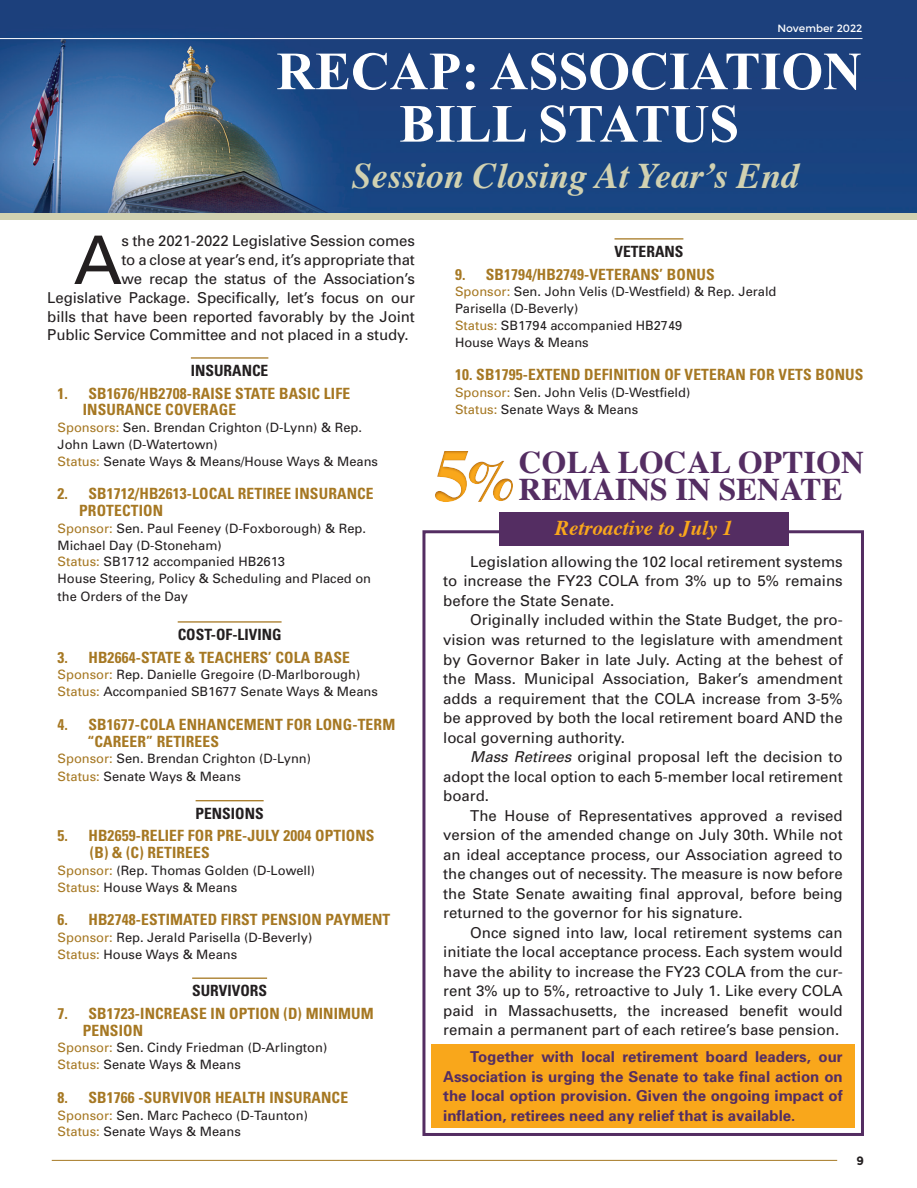
<style>
.page{position:relative;width:917px;height:1188px;background:#fff}
.page>*{position:absolute;margin:0;border:0;box-sizing:border-box;transform-origin:0 0}
.t1{font:66.9px "Univers";color:#231f20}
.t2{font:700 53.7px/52.3px "Times New Roman";color:#fff;text-align:center}
.t3{font:italic 700 36px "Times";color:#d1d1b1}
.t4{font:700 31.5px/27px "Times";letter-spacing:.005em;color:#542d62}
.t5{font:italic 700 21px "Times";color:#f9a71b}
.t6{font:700 condensed 15.45px/16.8px "Univers";letter-spacing:.01em;color:#a67823}
.t7{font:700 condensed 15.45px "Univers";color:#231f20}
.t8{font:15px/19.5px "Univers";color:#231f20;text-align:justify}
.t9{font:700 15px/19.5px "Univers";color:#542d62;text-align:justify}
.t10{font:12.9px/16.8px "Univers";color:#231f20}
.t11{font:700 12px "Montserrat";color:#231f20}
.t12{font:10.5px "Montserrat";color:#fff}
.s1{color:#a67823}
.s2{font-size:74.55px;color:#f9a71b}
.s3{font-size:58.5px;color:#f9a71b}
.s4{font-style:italic}
</style>
<div class="page">
<div style="left:431px;top:1044px;width:423px;height:83px;background:#f9a71b"></div>
<div style="left:422px;top:530px;width:441px;height:605px;border:3px solid #542d62"></div>
<img style="left:0;top:0;width:916px;height:214px">
<hr style="left:191px;top:357px;width:77px;height:1px;background:#a67823">
<hr style="left:178px;top:621px;width:103px;height:1px;background:#a67823">
<hr style="left:195px;top:799px;width:68px;height:2px;background:#a67823">
<hr style="left:192px;top:977px;width:75px;height:1px;background:#a67823">
<hr style="left:614px;top:238px;width:69px;height:1px;background:#a67823">
<div style="left:0;top:214px;width:916px;height:6px;background:#d1d1b1"></div>
<div style="left:499px;top:512px;width:289px;height:33px;background:#542d62"></div>
<div style="left:415px;top:404px;width:210px;height:128px;background:#542d62;opacity:.49"></div>
<hr style="left:0;top:38px;width:862px;height:1px;background:#fff">
<hr style="left:52px;top:1159px;width:784px;height:1px;background:#a67823">
<p class="t12" style="left:777px;top:23px;width:87px">November 2022</p>
<h2 class="t2" style="left:276px;top:44px;width:587px">RECAP: ASSOCIATION<br>BILL STATUS</h2>
<h3 class="t3" style="left:351px;top:142px;width:448px">Session Closing At Year’s End</h3>
<h1 class="t1" style="left:74px;top:218px;width:50px">A</h1>
<p class="t8" style="left:121px;top:231px;width:295px">s the 2021-2022 Legislative Session comes</p>
<p class="t8" style="left:121px;top:250px;width:295px">to a close at year’s end, it’s appropriate that</p>
<p class="t8" style="left:121px;top:268px;width:295px">we recap the status of the Association’s</p>
<p class="t8" style="left:47px;top:287px;width:369px">Legislative Package. Specifically, let’s focus on our</p>
<p class="t8" style="left:47px;top:306px;width:369px">bills that have been reported favorably by the Joint</p>
<p class="t8" style="left:47px;top:325px;width:362px">Public Service Committee and not placed in a study.</p>
<p class="t7" style="left:191px;top:361px;width:79px">INSURANCE</p>
<p class="t6" style="left:83px;top:384px;width:269px;text-indent:-25px">1. SB1676/HB2708-RAISE STATE BASIC LIFE<br>INSURANCE COVERAGE</p>
<p class="t10" style="left:58px;top:419px;width:322px"><span class="s1">Sponsors:</span> Sen. Brendan Crighton (D-Lynn) &amp; Rep.<br>John Lawn (D-Watertown)<br><span class="s1">Status:</span> Senate Ways &amp; Means/House Ways &amp; Means</p>
<p class="t6" style="left:79px;top:485px;width:296px;text-indent:-22px">2. SB1712/HB2613-LOCAL RETIREE INSURANCE<br>PROTECTION</p>
<p class="t10" style="left:58px;top:519px;width:315px"><span class="s1">Sponsor:</span> Sen. Paul Feeney (D-Foxborough) &amp; Rep.<br>Michael Day (D-Stoneham)<br><span class="s1">Status:</span> SB1712 accompanied HB2613<br>House Steering, Policy &amp; Scheduling and Placed on</p>
<p class="t10" style="left:58px;top:588px;width:132px">the Orders of the Day</p>
<p class="t7" style="left:178px;top:625px;width:105px">COST-OF-LIVING</p>
<p class="t6" style="left:58px;top:648px;width:294px">3. HB2664-STATE &amp; TEACHERS’ COLA BASE</p>
<p class="t10" style="left:58px;top:666px;width:321px"><span class="s1">Sponsor:</span> Rep. Danielle Gregoire (D-Marlborough)<br><span class="s1">Status:</span> Accompanied SB1677 Senate Ways &amp; Means</p>
<p class="t6" style="left:87px;top:715px;width:309px;text-indent:-30px">4. SB1677-COLA ENHANCEMENT FOR LONG-TERM “CAREER” RETIREES</p>
<p class="t10" style="left:58px;top:749px;width:255px;line-height:18px"><span class="s1">Sponsor:</span> Sen. Brendan Crighton (D-Lynn)<br><span class="s1">Status:</span> Senate Ways &amp; Means</p>
<p class="t7" style="left:195px;top:803px;width:69px">PENSIONS</p>
<p class="t6" style="left:90px;top:827px;width:286px;text-indent:-32px">5. HB2659-RELIEF FOR PRE-JULY 2004 OPTIONS (B) &amp; (C) RETIREES</p>
<p class="t10" style="left:58px;top:861px;width:259px"><span class="s1">Sponsor:</span> (Rep. Thomas Golden (D-Lowell)<br><span class="s1">Status:</span> House Ways &amp; Means</p>
<p class="t6" style="left:58px;top:910px;width:334px">6. HB2748-ESTIMATED FIRST PENSION PAYMENT</p>
<p class="t10" style="left:58px;top:928px;width:256px"><span class="s1">Sponsor:</span> Rep. Jerald Parisella (D-Beverly)<br><span class="s1">Status:</span> House Ways &amp; Means</p>
<p class="t7" style="left:192px;top:980px;width:76px">SURVIVORS</p>
<p class="t6" style="left:83px;top:1004px;width:292px;text-indent:-25px">7. SB1723-INCREASE IN OPTION (D) MINIMUM<br>PENSION</p>
<p class="t10" style="left:58px;top:1038px;width:271px"><span class="s1">Sponsor:</span> Sen. Cindy Friedman (D-Arlington)<br><span class="s1">Status:</span> Senate Ways &amp; Means</p>
<p class="t6" style="left:58px;top:1088px;width:292px">8. SB1766 -SURVIVOR HEALTH INSURANCE</p>
<p class="t10" style="left:58px;top:1105px;width:252px"><span class="s1">Sponsor:</span> Sen. Marc Pacheco (D-Taunton)<br><span class="s1">Status:</span> Senate Ways &amp; Means</p>
<p class="t7" style="left:614px;top:242px;width:70px">VETERANS</p>
<p class="t6" style="left:455px;top:265px;width:261px">9. SB1794/HB2749-VETERANS’ BONUS</p>
<p class="t10" style="left:455px;top:283px;width:323px"><span class="s1">Sponsor:</span> Sen. John Velis (D-Westfield) &amp; Rep. Jerald<br>Parisella (D-Beverly)<br><span class="s1">Status:</span> SB1794 accompanied HB2749<br>House Ways &amp; Means</p>
<p class="t6" style="left:455px;top:366px;width:410px">10. SB1795-EXTEND DEFINITION OF VETERAN FOR VETS BONUS</p>
<p class="t10" style="left:455px;top:384px;width:237px"><span class="s1">Sponsor:</span> Sen. John Velis (D-Westfield)<br><span class="s1">Status:</span> Senate Ways &amp; Means</p>
<h3 class="t4" style="left:433px;top:445px;width:432px;text-indent:85px">COLA LOCAL OPTION<br><span class="s2">5</span><span class="s3">%</span> REMAINS IN SENATE</h3>
<h3 class="t5" style="left:555px;top:508px;width:179px">Retroactive to July 1</h3>
<p class="t8" style="left:443px;top:551px;width:401px;text-indent:27px">Legislation allowing the 102 local retirement systems to increase the FY23 COLA from 3% up to 5% remains before the State Senate.</p>
<p class="t8" style="left:443px;top:610px;width:401px;text-indent:27px">Originally included within the State Budget, the pro&shy;vision was returned to the legislature with amendment by Governor Baker in late July. Acting at the behest of the Mass. Municipal Association, Baker’s amendment adds a requirement that the COLA increase from 3-5% be approved by both the local retirement board AND the local governing authority.</p>
<p class="t8" style="left:443px;top:746px;width:401px;text-indent:27px"><span class="s4">Mass Retirees</span> original proposal left the decision to adopt the local option to each 5-member local retirement board.</p>
<p class="t8" style="left:443px;top:805px;width:401px;text-indent:27px">The House of Representatives approved a revised version of the amended change on July 30th. While not an ideal acceptance process, our Association agreed to the changes out of necessity. The measure is now before the State Senate awaiting final approval, before being returned to the governor for his signature.</p>
<p class="t8" style="left:443px;top:922px;width:401px;text-indent:27px">Once signed into law, local retirement systems can initiate the local acceptance process. Each system would have the ability to increase the FY23 COLA from the cur&shy;rent 3% up to 5%, retroactive to July 1. Like every COLA paid in Massachusetts, the increased benefit would remain a permanent part of each retiree’s base pension.</p>
<p class="t9" style="left:443px;top:1046px;width:401px;text-indent:27px">Together with local retirement board leaders, our Association is urging the Senate to take final action on the local option provision. Given the ongoing impact of inflation, retirees need any relief that is available.</p>
<p class="t11" style="left:856px;top:1152px;width:9px">9</p>
</div>
